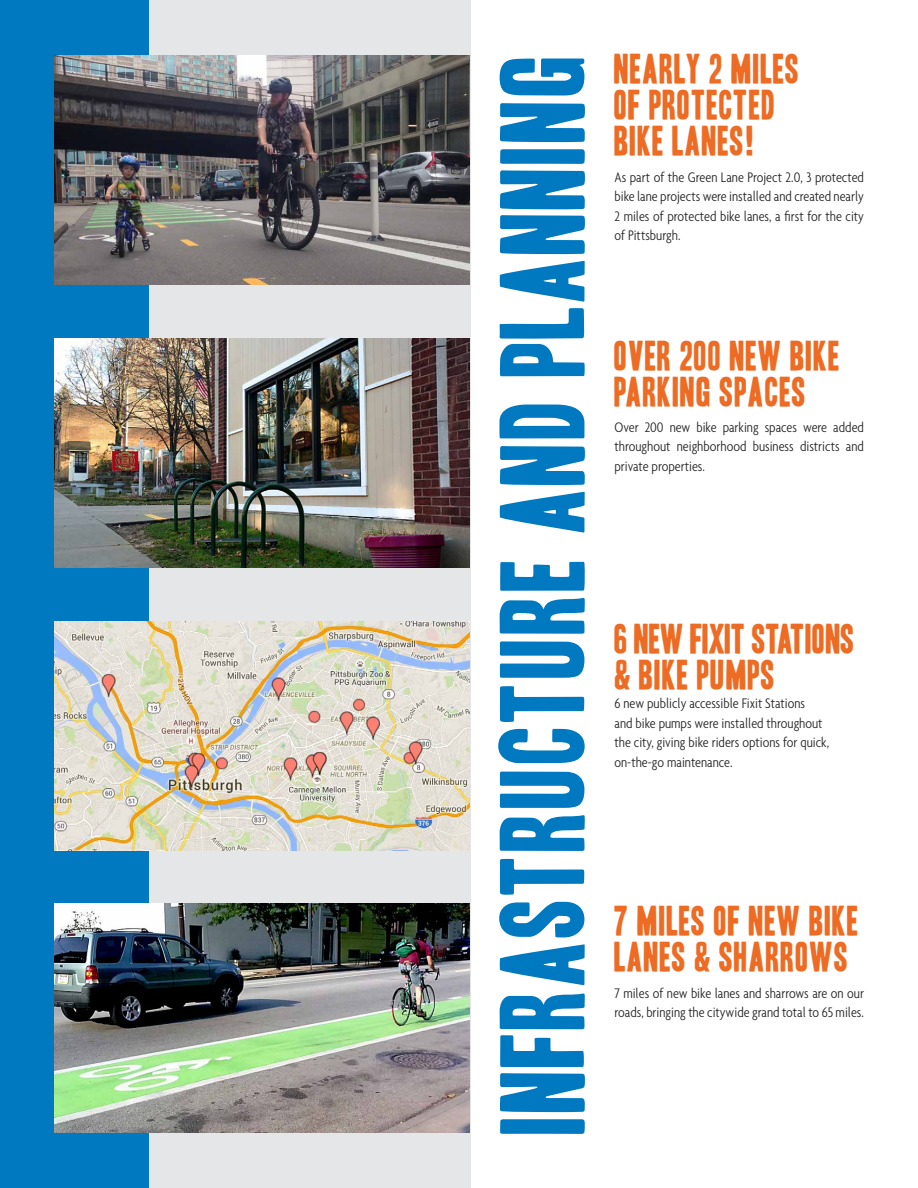
<style>
.page{position:relative;width:918px;height:1188px;background:#fff}
.page>*{position:absolute;margin:0;border:0;box-sizing:border-box;transform-origin:0 0}
.t1{font:103.65px "Headline One HPLHS";letter-spacing:.03em;color:#0079c1}
.t2{font:36px/36px "Headline One HPLHS";letter-spacing:.03em;color:#ed6b23}
.t3{font:36px/36px "Headline One HPLHS";letter-spacing:.01em;color:#ed6b23}
.t4{font:300 condensed 15px/19.5px "Agenda";color:#222;text-align:justify}
</style>
<div class="page">
<div style="left:0;top:0;width:471px;height:1188px;background:#e5e6e7"></div>
<div style="left:0;top:0;width:148px;height:1188px;background:#0079c1"></div>
<img style="left:54px;top:621px;width:416px;height:229px">
<img style="left:54px;top:55px;width:416px;height:229px">
<img style="left:54px;top:904px;width:416px;height:229px">
<img style="left:54px;top:338px;width:416px;height:229px">
<h1 class="t1" style="left:493px;top:1134px;width:1082px;rotate:-90deg">INFRASTRUCTURE AND PLANNING</h1>
<h2 class="t2" style="left:615px;top:52px;width:186px">NEARLY 2 MILES<br>OF PROTECTED<br>BIKE LANES!</h2>
<p class="t4" style="left:615px;top:167px;width:251px">As part of the Green Lane Project 2.0, 3 protected bike lane projects were installed and created nearly 2 miles of protected bike lanes, a first for the city of Pittsburgh.</p>
<h2 class="t2" style="left:615px;top:338px;width:227px">OVER 200 NEW BIKE<br>PARKING SPACES</h2>
<p class="t4" style="left:615px;top:417px;width:251px">Over 200 new bike parking spaces were added throughout neighborhood business districts and private properties.</p>
<h2 class="t3" style="left:615px;top:621px;width:242px">6 NEW FIXIT STATIONS &amp; BIKE PUMPS</h2>
<p class="t4" style="left:615px;top:693px;width:216px;text-align:left">6 new publicly accessible Fixit Stations<br>and bike pumps were installed throughout the city, giving bike riders options for quick, on-the-go maintenance.</p>
<h2 class="t2" style="left:615px;top:904px;width:246px">7 MILES OF NEW BIKE<br>LANES &amp; SHARROWS</h2>
<p class="t4" style="left:615px;top:983px;width:251px">7 miles of new bike lanes and sharrows are on our roads, bringing the citywide grand total to 65 miles.</p>
</div>
